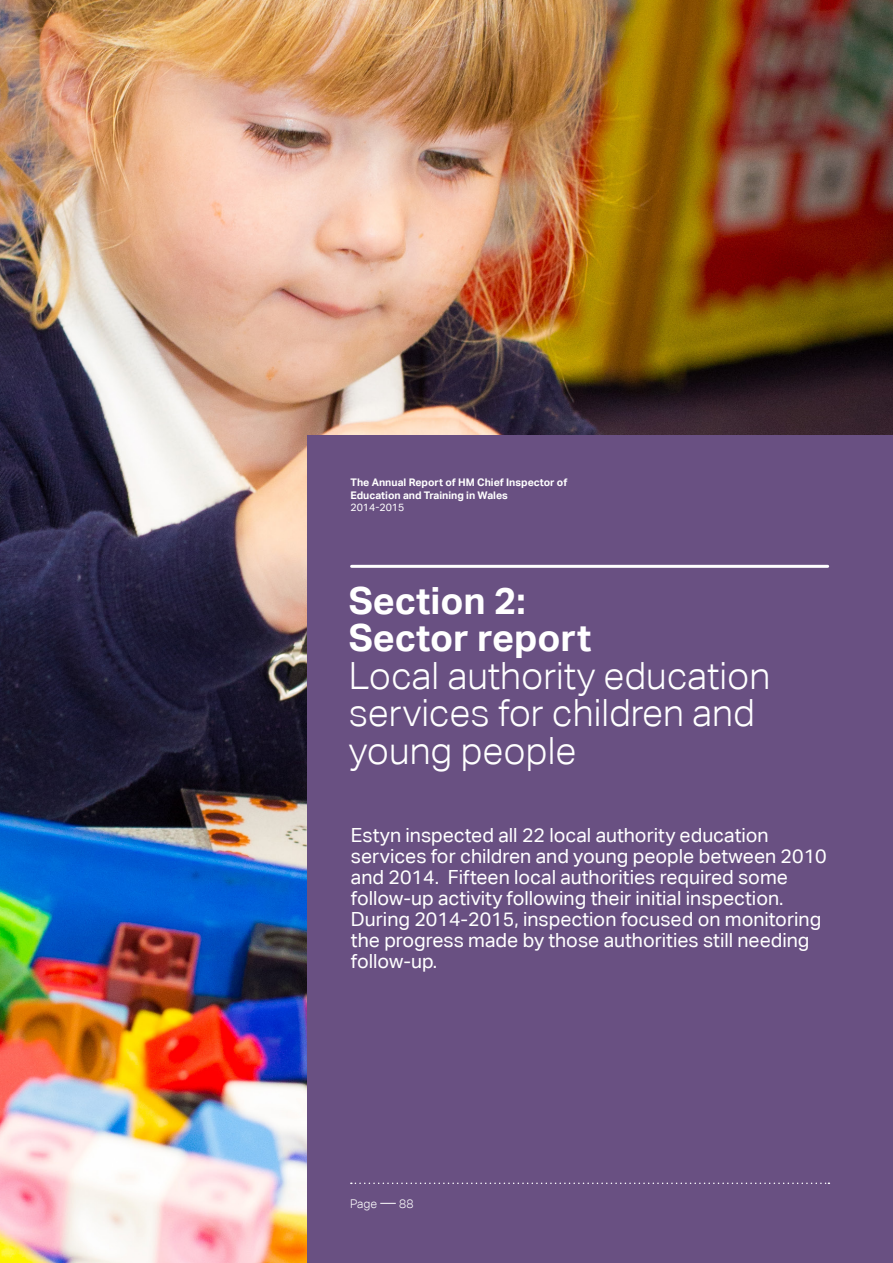
<style>
.page{position:relative;width:893px;height:1263px;background:#fff}
.page>*{position:absolute;margin:0;border:0;box-sizing:border-box;transform-origin:0 0}
.Section_Titles__h2{font:300 37.5px/37.5px "Aktiv Grotesk Corp";color:#fff}
.Section_Titles__h2-2{font:700 37.5px "Aktiv Grotesk Corp";color:#fff}
.Section_Intro_Paragr{font:19.5px/21px "Aktiv Grotesk Corp";color:#fff}
.t1{font:300 12px "Aktiv Grotesk Corp";color:#fff}
.t2{font:700 10.5px/12.6px "Aktiv Grotesk Corp";color:#fff}
.t3{font:10.5px "Aktiv Grotesk Corp";color:#fff}
.s1{font-family:"Galaxie Copernicus";font-weight:600}
</style>
<div class="page">
<img style="left:0;top:0;width:893px;height:1263px">
<div style="left:308px;top:435px;width:585px;height:828px;background:#695082"></div>
<hr style="left:352px;top:565px;width:476px;height:3px;background:#fff">
<svg style="left:64px;top:1182px;width:765px;height:2px"></svg>
<p class="t2" style="left:350px;top:476px;width:218px">The Annual Report of HM Chief Inspector of<br>Education and Training in Wales</p>
<p class="t3" style="left:350px;top:501px;width:55px">2014-2015</p>
<p class="Section_Titles__h2-2" style="left:349px;top:577px;width:178px">Section 2:</p>
<p class="Section_Titles__h2-2" style="left:349px;top:615px;width:244px">Sector report</p>
<p class="Section_Titles__h2" style="left:349px;top:657px;width:423px">Local authority education services for children and young people</p>
<p class="Section_Intro_Paragr" style="left:351px;top:824px;width:477px">Estyn inspected all 22 local authority education services for children and young people between 2010 and 2014. Fifteen local authorities required some follow-up activity following their initial inspection.<br>During 2014-2015, inspection focused on monitoring the progress made by those authorities still needing follow-up.</p>
<p class="t1" style="left:350px;top:1196px;width:65px">Page <span class="s1">―</span> 88</p>
</div>
